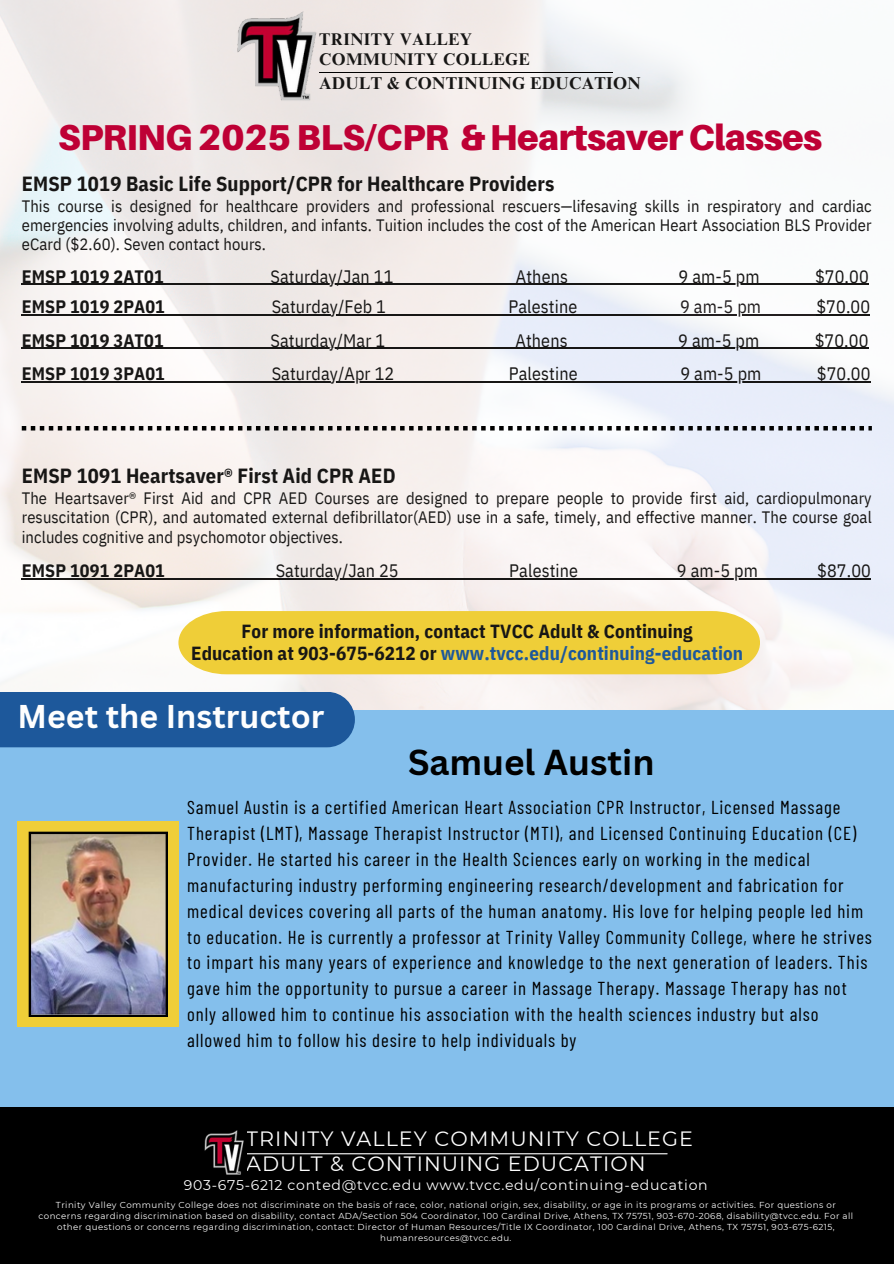
<style>
.page{position:relative;width:894px;height:1264px;background:#fff}
.page>*{position:absolute;margin:0;border:0;box-sizing:border-box;transform-origin:0 0}
.t1{font:900 36px "Aileron";letter-spacing:-.015em;color:#be0035}
.t2{font:700 35.1px "Canva Sans";color:#000}
.t3{font:700 32.1px "Canva Sans";color:#fefefe}
.t4{font:20.7px/24.8px "Montserrat";letter-spacing:.05em;color:#fefefe}
.t5{font:700 20.4px "IBM Plex Sans Cond";letter-spacing:.005em;color:#171615}
.t6{font:700 18.9px/22.4px "IBM Plex Sans Cond";letter-spacing:.005em;color:#171615;text-align:center}
.t7{font:18.75px/26px "Barlow Condensed";letter-spacing:.05em;color:#000}
.t8{font:18px "IBM Plex Sans Cond";letter-spacing:.005em;color:#171615}
.t9{font:700 18px "IBM Plex Sans Cond";letter-spacing:.005em;color:#171615}
.t10{font:18px "IBM Plex Sans Cond";color:#221e1f}
.t11{font:700 17.1px "Times NRMT Pro";letter-spacing:.02em;color:#171615}
.t12{font:700 16.95px/19.8px "Times NRMT Pro";letter-spacing:.025em;color:#171615}
.t13{font:16.5px/19.2px "IBM Plex Sans Cond";letter-spacing:.005em;color:#171615;text-align:justify}
.t14{font:14.1px "Montserrat";letter-spacing:.05em;color:#fefefe}
.t15{font:8.7px/10.9px "Montserrat";letter-spacing:.05em;color:#fefefe;text-align:center}
.s1{color:#1d589b}
</style>
<div class="page">
<img style="left:0;top:0;width:893px;height:710px">
<hr style="left:319px;top:72px;width:293px;height:1px;background:#000">
<img style="left:222px;top:6px;width:118px;height:97px">
<div style="left:178px;top:611px;width:581px;height:63px;background:#efce38"></div>
<hr style="left:22px;top:284px;width:142px;height:1px;background:#171615">
<hr style="left:164px;top:284px;width:102px;height:1px;background:#171615">
<hr style="left:270px;top:284px;width:123px;height:1px;background:#171615">
<hr style="left:393px;top:284px;width:122px;height:1px;background:#171615">
<hr style="left:515px;top:284px;width:53px;height:1px;background:#171615">
<hr style="left:568px;top:284px;width:110px;height:1px;background:#171615">
<hr style="left:678px;top:284px;width:81px;height:1px;background:#171615">
<hr style="left:759px;top:284px;width:55px;height:1px;background:#171615">
<hr style="left:814px;top:284px;width:54px;height:1px;background:#171615">
<hr style="left:22px;top:314px;width:143px;height:1px;background:#171615">
<hr style="left:165px;top:314px;width:103px;height:1px;background:#171615">
<hr style="left:272px;top:314px;width:114px;height:1px;background:#171615">
<hr style="left:386px;top:314px;width:122px;height:1px;background:#171615">
<hr style="left:508px;top:314px;width:69px;height:1px;background:#171615">
<hr style="left:577px;top:314px;width:102px;height:1px;background:#171615">
<hr style="left:679px;top:314px;width:82px;height:1px;background:#221e1f">
<hr style="left:761px;top:314px;width:55px;height:1px;background:#221e1f">
<hr style="left:816px;top:314px;width:54px;height:1px;background:#171615">
<hr style="left:22px;top:348px;width:142px;height:1px;background:#171615">
<hr style="left:168px;top:348px;width:102px;height:1px;background:#171615">
<hr style="left:270px;top:348px;width:115px;height:1px;background:#171615">
<hr style="left:385px;top:348px;width:130px;height:1px;background:#171615">
<hr style="left:515px;top:348px;width:52px;height:1px;background:#171615">
<hr style="left:567px;top:348px;width:111px;height:1px;background:#171615">
<hr style="left:678px;top:348px;width:81px;height:1px;background:#171615">
<hr style="left:759px;top:348px;width:55px;height:1px;background:#171615">
<hr style="left:814px;top:348px;width:54px;height:1px;background:#171615">
<hr style="left:22px;top:381px;width:143px;height:2px;background:#171615">
<hr style="left:165px;top:381px;width:106px;height:2px;background:#171615">
<hr style="left:271px;top:381px;width:123px;height:2px;background:#171615">
<hr style="left:394px;top:381px;width:114px;height:2px;background:#171615">
<hr style="left:508px;top:381px;width:69px;height:2px;background:#171615">
<hr style="left:577px;top:381px;width:103px;height:2px;background:#171615">
<hr style="left:680px;top:381px;width:81px;height:2px;background:#171615">
<hr style="left:761px;top:381px;width:55px;height:2px;background:#171615">
<hr style="left:816px;top:381px;width:54px;height:2px;background:#171615">
<hr style="left:22px;top:578px;width:143px;height:1px;background:#171615">
<hr style="left:165px;top:578px;width:110px;height:1px;background:#171615">
<hr style="left:275px;top:578px;width:123px;height:1px;background:#171615">
<hr style="left:398px;top:578px;width:111px;height:1px;background:#171615">
<hr style="left:509px;top:578px;width:69px;height:1px;background:#171615">
<hr style="left:578px;top:578px;width:98px;height:1px;background:#171615">
<hr style="left:676px;top:578px;width:81px;height:1px;background:#171615">
<hr style="left:757px;top:578px;width:60px;height:1px;background:#171615">
<hr style="left:817px;top:578px;width:53px;height:1px;background:#171615">
<svg style="left:22px;top:426px;width:849px;height:4px"></svg>
<div style="left:0;top:710px;width:893px;height:474px;background:#84bfec"></div>
<div style="left:0;top:691px;width:355px;height:56px;background:#1d589b"></div>
<div style="left:17px;top:821px;width:161px;height:206px;background:#efce38"></div>
<img style="left:29px;top:831px;width:139px;height:186px">
<div style="left:0;top:1106px;width:893px;height:157px;background:#000"></div>
<hr style="left:242px;top:1153px;width:425px;height:1px;background:#fefefe">
<img style="left:204px;top:1130px;width:42px;height:45px">
<p class="t12" style="left:319px;top:31px;width:212px">TRINITY VALLEY<br>COMMUNITY COLLEGE</p>
<p class="t11" style="left:319px;top:77px;width:323px">ADULT &amp; CONTINUING EDUCATION</p>
<h5 class="t1" style="left:58px;top:115px;width:765px">SPRING 2025 BLS/CPR &amp; Heartsaver Classes</h5>
<h1 class="t5" style="left:22px;top:170px;width:534px">EMSP 1019 Basic Life Support/CPR for Healthcare Providers</h1>
<h1 class="t13" style="left:22px;top:196px;width:851px">This course is designed for healthcare providers and professional rescuers—lifesaving skills in respiratory and cardiac emergencies involving adults, children, and infants. Tuition includes the cost of the American Heart Association BLS Provider eCard ($2.60). Seven contact hours.</h1>
<h4 class="t9" style="left:22px;top:264px;width:143px">EMSP 1019 2AT01</h4>
<p class="t8" style="left:270px;top:264px;width:124px">Saturday/Jan 11</p>
<p class="t8" style="left:515px;top:264px;width:54px">Athens</p>
<p class="t8" style="left:678px;top:264px;width:83px">9 am-5 pm</p>
<p class="t8" style="left:814px;top:264px;width:55px">$70.00</p>
<p class="t9" style="left:22px;top:294px;width:145px">EMSP 1019 2PA01</p>
<p class="t8" style="left:272px;top:294px;width:116px">Saturday/Feb 1</p>
<p class="t8" style="left:508px;top:294px;width:70px">Palestine</p>
<p class="t10" style="left:679px;top:294px;width:83px">9 am-5 pm</p>
<p class="t8" style="left:816px;top:294px;width:55px">$70.00</p>
<p class="t9" style="left:22px;top:328px;width:143px">EMSP 1019 3AT01</p>
<p class="t8" style="left:270px;top:328px;width:116px">Saturday/Mar 1</p>
<p class="t8" style="left:515px;top:328px;width:54px">Athens</p>
<p class="t8" style="left:678px;top:328px;width:83px">9 am-5 pm</p>
<p class="t8" style="left:814px;top:328px;width:55px">$70.00</p>
<p class="t9" style="left:22px;top:362px;width:145px">EMSP 1019 3PA01</p>
<p class="t8" style="left:271px;top:362px;width:124px">Saturday/Apr 12</p>
<p class="t8" style="left:508px;top:362px;width:70px">Palestine</p>
<h4 class="t8" style="left:680px;top:362px;width:83px">9 am-5 pm</h4>
<h4 class="t8" style="left:816px;top:362px;width:55px">$70.00</h4>
<p class="t5" style="left:22px;top:461px;width:375px">EMSP 1091 Heartsaver® First Aid CPR AED</p>
<h4 class="t13" style="left:22px;top:488px;width:851px">The Heartsaver® First Aid and CPR AED Courses are designed to prepare people to provide first aid, cardiopulmonary resuscitation (CPR), and automated external defibrillator(AED) use in a safe, timely, and effective manner. The course goal includes cognitive and psychomotor objectives.</h4>
<h4 class="t9" style="left:22px;top:559px;width:145px">EMSP 1091 2PA01</h4>
<h4 class="t8" style="left:275px;top:559px;width:124px">Saturday/Jan 25</h4>
<h4 class="t8" style="left:509px;top:559px;width:70px">Palestine</h4>
<h2 class="t8" style="left:676px;top:559px;width:83px">9 am-5 pm</h2>
<h2 class="t8" style="left:817px;top:559px;width:55px">$87.00</h2>
<h6 class="t6" style="left:191px;top:619px;width:553px">For more information, contact TVCC Adult &amp; Continuing<br>Education at 903-675-6212 or <span class="s1">www.tvcc.edu/continuing-education</span></h6>
<h3 class="t3" style="left:18px;top:693px;width:308px">Meet the Instructor</h3>
<h3 class="t2" style="left:408px;top:737px;width:248px">Samuel Austin</h3>
<p class="t7" style="left:187px;top:793px;width:686px">Samuel Austin is a certified American Heart Association CPR Instructor, Licensed Massage Therapist (LMT), Massage Therapist Instructor (MTI), and Licensed Continuing Education (CE)<br>Provider. He started his career in the Health Sciences early on working in the medical manufacturing industry performing engineering research/development and fabrication for medical devices covering all parts of the human anatomy. His love for helping people led him to education. He is currently a professor at Trinity Valley Community College, where he strives to impart his many years of experience and knowledge to the next generation of leaders. This gave him the opportunity to pursue a career in Massage Therapy. Massage Therapy has not only allowed him to continue his association with the health sciences industry but also allowed him to follow his desire to help individuals by</p>
<p class="t4" style="left:246px;top:1126px;width:448px">TRINITY VALLEY COMMUNITY COLLEGE<br>ADULT &amp; CONTINUING EDUCATION</p>
<p class="t14" style="left:184px;top:1176px;width:525px">903-675-6212 conted@tvcc.edu www.tvcc.edu/continuing-education</p>
<p class="t15" style="left:38px;top:1199px;width:816px">Trinity Valley Community College does not discriminate on the basis of race, color, national origin, sex, disability, or age in its programs or activities. For questions or concerns regarding discrimination based on disability, contact ADA/Section 504 Coordinator, 100 Cardinal Drive, Athens, TX 75751, 903-670-2068, disability@tvcc.edu. For all other questions or concerns regarding discrimination, contact: Director of Human Resources/Title IX Coordinator, 100 Cardinal Drive, Athens, TX 75751, 903-675-6215, humanresources@tvcc.edu.</p>
</div>
